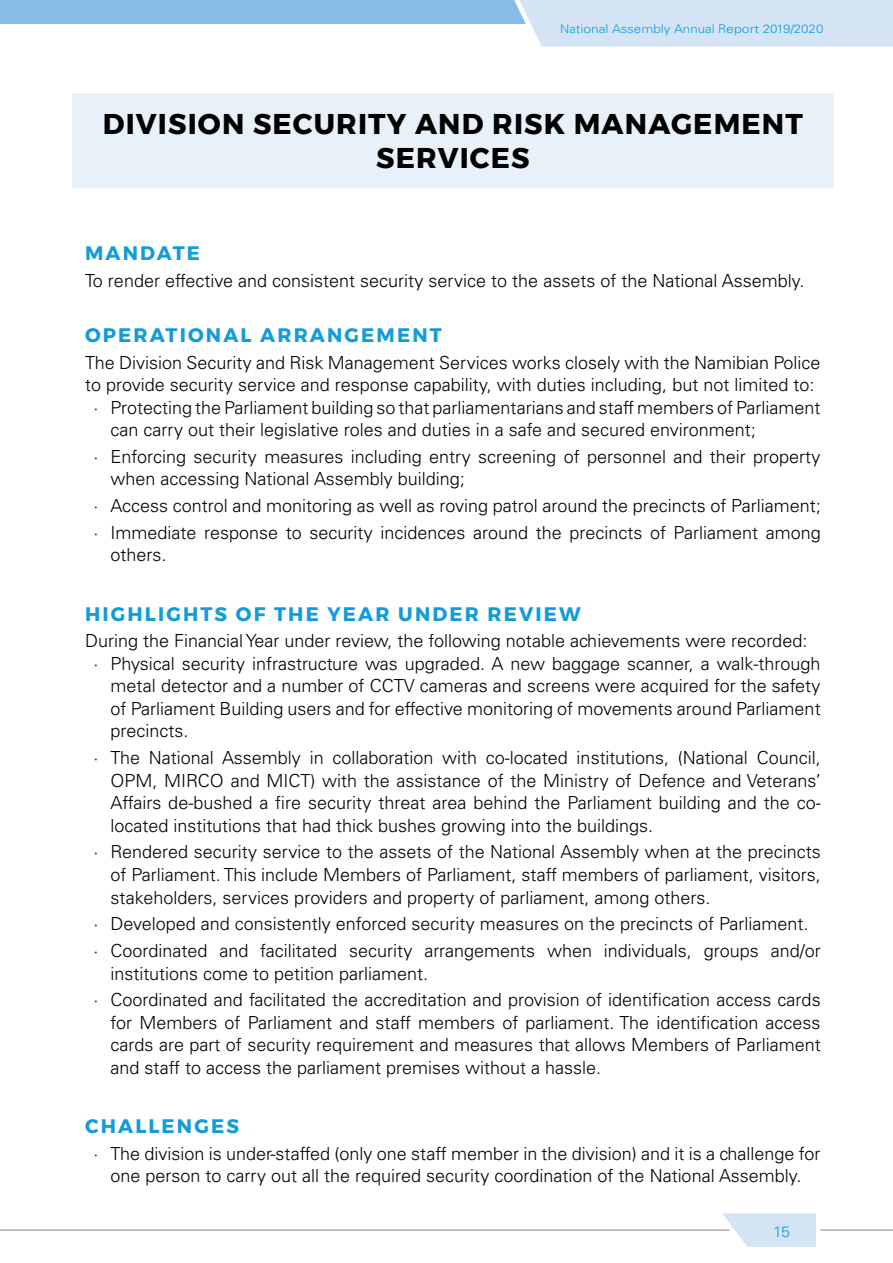
<style>
.page{position:relative;width:893px;height:1263px;background:#fff}
.page>*{position:absolute;margin:0;border:0;box-sizing:border-box;transform-origin:0 0}
.t1{font:700 28.5px/34.2px "Montserrat";letter-spacing:.04em;color:#000;text-align:center}
.t2{font:700 19.5px "Montserrat";letter-spacing:.11em;color:#139cd8}
.t3{font:300 18px/22.5px "Univers";color:#000}
.t4{font:300 15px "Univers";color:#139cd8;scale:1.07 1}
.t5{font:300 12px "Univers";color:#139cd8;scale:1.07 1}
</style>
<div class="page">
<hr style="left:0;top:1229px;width:893px;height:2px;background:#a7a9ac">
<div style="left:0;top:0;width:893px;height:23px;background:#86bce6"></div>
<svg style="left:709px;top:1213px;width:114px;height:34px"></svg>
<svg style="left:504px;top:0;width:389px;height:47px;background:#d4e4f5"></svg>
<div style="left:72px;top:94px;width:761px;height:94px;background:#e8f0f9"></div>
<p class="t5" style="left:560px;top:21px;width:248px">National Assembly Annual Report 2019/2020</p>
<h1 class="t1" style="left:103px;top:107px;width:702px">DIVISION SECURITY AND RISK MANAGEMENT<br>SERVICES</h1>
<p class="t2" style="left:85px;top:238px;width:116px">MANDATE</p>
<p class="t3" style="left:85px;top:269px;width:717px">To render effective and consistent security service to the assets of the National Assembly.</p>
<p class="t2" style="left:85px;top:319px;width:358px">OPERATIONAL ARRANGEMENT</p>
<p class="t3" style="left:85px;top:351px;width:737px">The Division Security and Risk Management Services works closely with the Namibian Police</p>
<p class="t3" style="left:85px;top:374px;width:731px">to provide security service and response capability, with duties including, but not limited to:</p>
<p class="t3" style="left:94px;top:396px;width:729px">· Protecting the Parliament building so that parliamentarians and staff members of Parliament</p>
<p class="t3" style="left:111px;top:419px;width:647px">can carry out their legislative roles and duties in a safe and secured environment;</p>
<p class="t3" style="left:111px;top:445px;width:712px;text-indent:-17px">· Enforcing security measures including entry screening of personnel and their property when accessing National Assembly building;</p>
<p class="t3" style="left:94px;top:492px;width:729px;line-height:26.7px">· Access control and monitoring as well as roving patrol around the precincts of Parliament; · Immediate response to security incidences around the precincts of Parliament among</p>
<p class="t3" style="left:111px;top:544px;width:54px">others.</p>
<p class="t2" style="left:85px;top:598px;width:497px">HIGHLIGHTS OF THE YEAR UNDER REVIEW</p>
<p class="t3" style="left:85px;top:630px;width:724px">During the Financial Year under review, the following notable achievements were recorded:</p>
<p class="t3" style="left:94px;top:652px;width:729px">· Physical security infrastructure was upgraded. A new baggage scanner, a walk-through</p>
<p class="t3" style="left:111px;top:675px;width:711px">metal detector and a number of CCTV cameras and screens were acquired for the safety</p>
<p class="t3" style="left:111px;top:697px;width:712px">of Parliament Building users and for effective monitoring of movements around Parliament</p>
<p class="t3" style="left:111px;top:720px;width:76px">precincts.</p>
<p class="t3" style="left:111px;top:747px;width:712px;text-align:justify;text-indent:-17px">· The National Assembly in collaboration with co-located institutions, (National Council, OPM, MIRCO and MICT) with the assistance of the Ministry of Defence and Veterans’ Affairs de-bushed a fire security threat area behind the Parliament building and the co&shy;located institutions that had thick bushes growing into the buildings.</p>
<p class="t3" style="left:111px;top:841px;width:712px;text-align:justify;text-indent:-17px">· Rendered security service to the assets of the National Assembly when at the precincts of Parliament. This include Members of Parliament, staff members of parliament, visitors, stakeholders, services providers and property of parliament, among others.</p>
<p class="t3" style="left:94px;top:910px;width:729px;line-height:26.7px">· Developed and consistently enforced security measures on the precincts of Parliament.<br>· Coordinated and facilitated security arrangements when individuals, groups and/or</p>
<p class="t3" style="left:94px;top:960px;width:729px;line-height:26.7px;text-indent:17px">institutions come to petition parliament.<br>· Coordinated and facilitated the accreditation and provision of identification access cards</p>
<p class="t3" style="left:111px;top:1011px;width:712px;text-align:justify">for Members of Parliament and staff members of parliament. The identification access cards are part of security requirement and measures that allows Members of Parliament and staff to access the parliament premises without a hassle.</p>
<p class="t2" style="left:85px;top:1110px;width:155px">CHALLENGES</p>
<p class="t3" style="left:94px;top:1142px;width:728px;text-align:center">· The division is under-staffed (only one staff member in the division) and it is a challenge for one person to carry out all the required security coordination of the National Assembly.</p>
<p class="t4" style="left:773px;top:1222px;width:17px">15</p>
</div>
